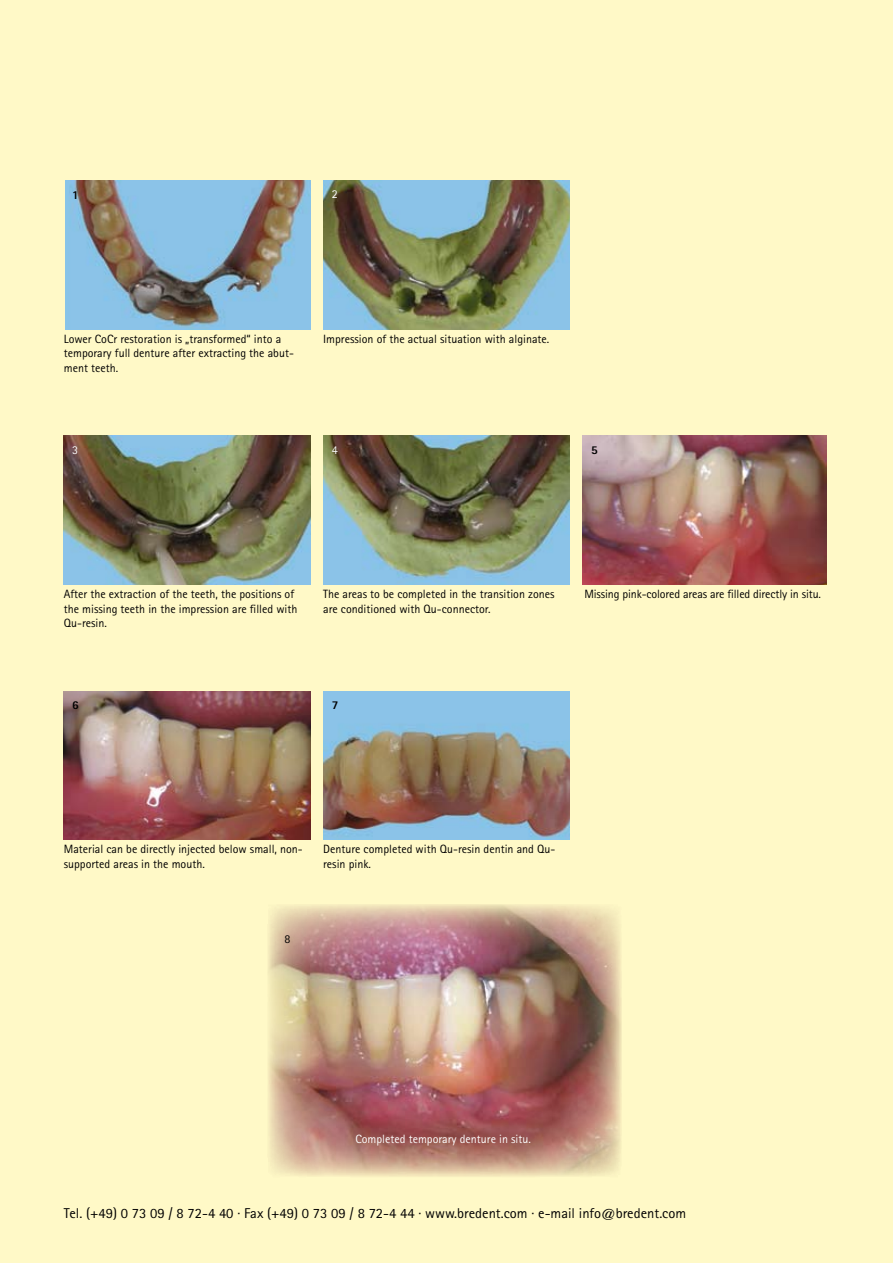
<style>
.page{position:relative;width:893px;height:1263px;background:#fff9c7}
.page>*{position:absolute;margin:0;border:0;box-sizing:border-box;transform-origin:0 0}
.t1{font:14.25px "Rotis Sans Serif";color:#000}
.t2{font:12px/14.4px "Rotis Sans Serif";color:#000}
.t3{font:12px "Rotis Sans Serif";color:#fff}
.t4{font:800 12px "Rotis Sans Serif";color:#000}
</style>
<div class="page">
<img style="left:268px;top:904px;width:354px;height:273px">
<img style="left:66px;top:181px;width:244px;height:149px">
<img style="left:323px;top:181px;width:247px;height:149px">
<img style="left:64px;top:436px;width:246px;height:149px">
<img style="left:323px;top:436px;width:247px;height:149px">
<img style="left:583px;top:436px;width:244px;height:149px">
<img style="left:64px;top:691px;width:246px;height:149px">
<img style="left:323px;top:691px;width:247px;height:149px">
<p class="t4" style="left:72px;top:187px;width:8px">1</p>
<p class="t3" style="left:332px;top:187px;width:7px">2</p>
<p class="t2" style="left:64px;top:332px;width:232px">Lower CoCr restoration is „transformed“ into a temporary full denture after extracting the abut&shy;ment teeth.</p>
<p class="t2" style="left:323px;top:332px;width:228px">Impression of the actual situation with alginate.</p>
<p class="t3" style="left:72px;top:442px;width:7px">3</p>
<p class="t3" style="left:332px;top:442px;width:7px">4</p>
<p class="t4" style="left:591px;top:442px;width:8px">5</p>
<p class="t2" style="left:64px;top:587px;width:235px">After the extraction of the teeth, the positions of the missing teeth in the impression are filled with<br>Qu-resin.</p>
<p class="t2" style="left:323px;top:587px;width:233px">The areas to be completed in the transition zones are conditioned with Qu-connector.</p>
<p class="t2" style="left:584px;top:587px;width:238px">Missing pink-colored areas are filled directly in situ.</p>
<p class="t4" style="left:72px;top:697px;width:8px">6</p>
<p class="t4" style="left:332px;top:697px;width:8px">7</p>
<p class="t2" style="left:64px;top:842px;width:241px">Material can be directly injected below small, non&shy;supported areas in the mouth.</p>
<p class="t2" style="left:323px;top:842px;width:234px">Denture completed with Qu-resin dentin and Qu&shy;resin pink.</p>
<p class="t2" style="left:285px;top:931px;width:7px">8</p>
<p class="t3" style="left:355px;top:1131px;width:177px">Completed temporary denture in situ.</p>
<p class="t1" style="left:64px;top:1205px;width:624px">Tel. (+49) 0 73 09 / 8 72-4 40 · Fax (+49) 0 73 09 / 8 72-4 44 · www.bredent.com · e-mail info@bredent.com</p>
</div>
